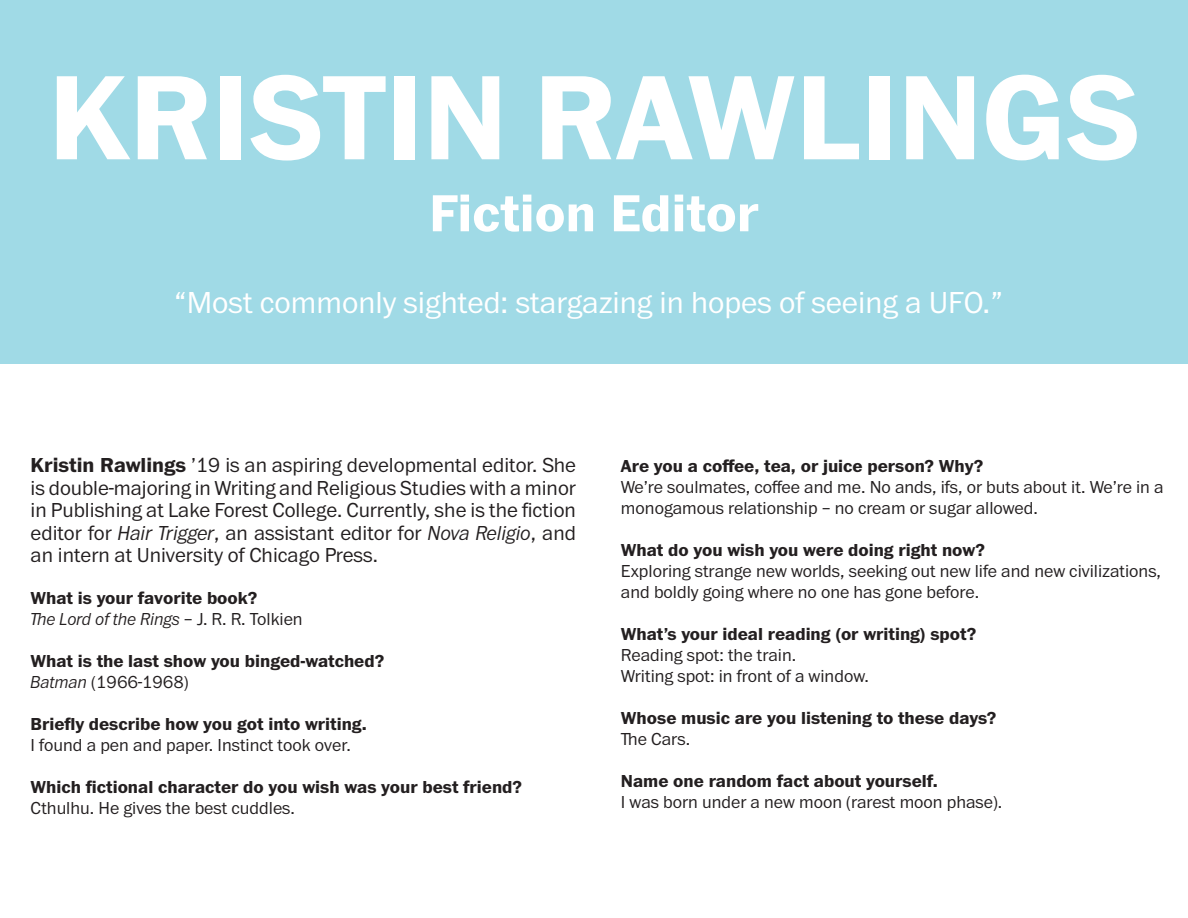
<style>
.page{position:relative;width:1188px;height:918px;background:#fff}
.page>*{position:absolute;margin:0;border:0;box-sizing:border-box;transform-origin:0 0}
.t1{font:700 124.5px "Franklin ITC Pro";color:#fff}
.t2{font:700 54px "Franklin ITC Pro";color:#fff}
.t3{font:300 31.5px "Franklin ITC Pro";color:#fff}
.t4{font:300 21px/22.5px "Franklin ITC Pro";color:#231f20;text-align:justify}
.t5{font:300 18px/21px "Franklin ITC Pro";color:#231f20}
.t6{font:700 18px/21px "Franklin ITC Pro";color:#231f20}
.s1{font-weight:700}
.s2{font-style:italic}
.s3{font-weight:300;font-style:italic}
.s4{font-weight:300}
</style>
<div class="page">
<div style="left:0;top:0;width:1188px;height:364px;background:#a0dae6"></div>
<h1 class="t1" style="left:49px;top:46px;width:1092px">KRISTIN RAWLINGS</h1>
<h2 class="t2" style="left:429px;top:182px;width:331px">Fiction Editor</h2>
<h3 class="t3" style="left:174px;top:286px;width:831px">“Most commonly sighted: stargazing in hopes of seeing a UFO.”</h3>
<p class="t4" style="left:31px;top:455px;width:547px"><span class="s1">Kristin Rawlings</span> ’19 is an aspiring developmental editor. She is double-majoring in Writing and Religious Studies with a minor in Publishing at Lake Forest College. Currently, she is the fiction editor for <span class="s2">Hair Trigger</span>, an assistant editor for <span class="s2">Nova Religio</span>, and an intern at University of Chicago Press.</p>
<p class="t6" style="left:31px;top:588px;width:274px">What is your favorite book?<br><span class="s3">The Lord of the Rings</span> <span class="s4">– J. R. R. Tolkien</span></p>
<p class="t6" style="left:31px;top:651px;width:355px">What is the last show you binged-watched?<br><span class="s3">Batman</span> <span class="s4">(1966-1968)</span></p>
<p class="t6" style="left:31px;top:714px;width:338px">Briefly describe how you got into writing.</p>
<p class="t5" style="left:31px;top:735px;width:322px">I found a pen and paper. Instinct took over.</p>
<p class="t6" style="left:31px;top:777px;width:493px">Which fictional character do you wish was your best friend?</p>
<p class="t5" style="left:31px;top:798px;width:266px">Cthulhu. He gives the best cuddles.</p>
<p class="t6" style="left:621px;top:456px;width:364px">Are you a coffee, tea, or juice person? Why?</p>
<p class="t5" style="left:621px;top:477px;width:544px">We’re soulmates, coffee and me. No ands, ifs, or buts about it. We’re in a monogamous relationship – no cream or sugar allowed.</p>
<p class="t6" style="left:621px;top:540px;width:366px">What do you wish you were doing right now?</p>
<p class="t5" style="left:621px;top:561px;width:542px">Exploring strange new worlds, seeking out new life and new civilizations, and boldly going where no one has gone before.</p>
<p class="t6" style="left:621px;top:624px;width:357px">What’s your ideal reading (or writing) spot?</p>
<p class="t5" style="left:621px;top:645px;width:250px">Reading spot: the train.<br>Writing spot: in front of a window.</p>
<p class="t6" style="left:621px;top:708px;width:377px">Whose music are you listening to these days?</p>
<p class="t5" style="left:621px;top:729px;width:71px">The Cars.</p>
<p class="t6" style="left:621px;top:771px;width:318px">Name one random fact about yourself.</p>
<p class="t5" style="left:621px;top:792px;width:383px">I was born under a new moon (rarest moon phase).</p>
</div>
